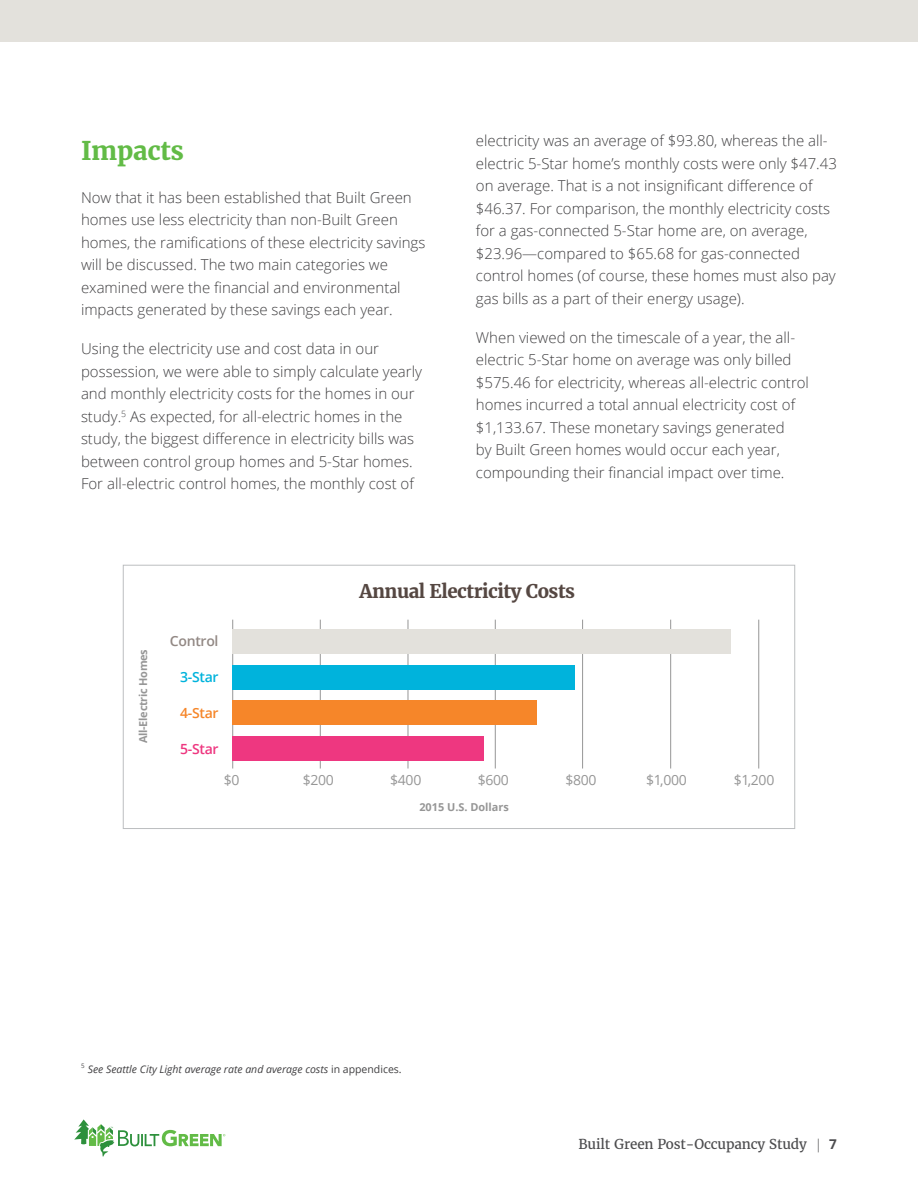
<style>
.page{position:relative;width:918px;height:1188px;background:#fff}
.page>*{position:absolute;margin:0;border:0;box-sizing:border-box;transform-origin:0 0}
.t1{font:700 25.5px "Merriweather";letter-spacing:-.01em;color:#62bb46}
.t2{font:700 18.75px "Merriweather";letter-spacing:-.025em;color:#554742}
.t3{font:300 15px/22.5px "Open Sans";color:#414042}
.t4{font:14.1px "Open Sans";letter-spacing:-.025em;color:#969696}
.t5{font:600 14.1px "Open Sans";letter-spacing:-.02em;color:#928884}
.t6{font:600 14.1px "Open Sans";color:#00b3dc}
.t7{font:600 14.1px "Open Sans";color:#f68629}
.t8{font:600 14.1px "Open Sans";color:#ee3780}
.t9{font:13.5px "Merriweather";letter-spacing:-.01em;color:#4d4d4f}
.t10{font:700 10.95px "Open Sans";letter-spacing:-.025em;color:#969696}
.t11{font:700 10.95px "Open Sans";color:#969696}
.t12{font:italic 10.5px "Open Sans";color:#414042}
.s1{font-style:normal}
.s2{font-family:"Open Sans";font-weight:300}
.s3{font-family:"Open Sans";font-weight:700}
</style>
<div class="page">
<div style="left:0;top:0;width:918px;height:42px;background:#e3e1dc"></div>
<hr style="left:232px;top:620px;width:1px;height:149px;background:#969696">
<hr style="left:320px;top:620px;width:1px;height:149px;background:#969696">
<hr style="left:408px;top:620px;width:1px;height:149px;background:#969696">
<hr style="left:495px;top:620px;width:1px;height:149px;background:#969696">
<hr style="left:582px;top:620px;width:1px;height:149px;background:#969696">
<hr style="left:670px;top:620px;width:1px;height:149px;background:#969696">
<hr style="left:758px;top:620px;width:1px;height:149px;background:#969696">
<div style="left:232px;top:629px;width:499px;height:25px;background:#e3e1dc"></div>
<div style="left:232px;top:665px;width:343px;height:24px;background:#00b3dc"></div>
<div style="left:232px;top:700px;width:305px;height:25px;background:#f68629"></div>
<div style="left:232px;top:736px;width:252px;height:25px;background:#ee3780"></div>
<div style="left:123px;top:565px;width:672px;height:264px;border:1px solid #bcbec0"></div>
<svg style="left:74px;top:1119px;width:151px;height:38px"></svg>
<h1 class="t1" style="left:81px;top:134px;width:105px">Impacts</h1>
<p class="t3" style="left:81px;top:186px;width:346px">Now that it has been established that Built Green homes use less electricity than non-Built Green homes, the ramifications of these electricity savings will be discussed. The two main categories we examined were the financial and environmental impacts generated by these savings each year.</p>
<p class="t3" style="left:81px;top:337px;width:343px">Using the electricity use and cost data in our possession, we were able to simply calculate yearly and monthly electricity costs for the homes in our study.<sup>5</sup> As expected, for all-electric homes in the study, the biggest difference in electricity bills was between control group homes and 5-Star homes.<br>For all-electric control homes, the monthly cost of</p>
<p class="t3" style="left:476px;top:129px;width:363px">electricity was an average of $93.80, whereas the all&shy;electric 5-Star home’s monthly costs were only $47.43 on average. That is a not insignificant difference of $46.37. For comparison, the monthly electricity costs for a gas-connected 5-Star home are, on average, $23.96—compared to $65.68 for gas-connected control homes (of course, these homes must also pay gas bills as a part of their energy usage).</p>
<p class="t3" style="left:476px;top:326px;width:335px">When viewed on the timescale of a year, the all&shy;electric 5-Star home on average was only billed $575.46 for electricity, whereas all-electric control homes incurred a total annual electricity cost of $1,133.67. These monetary savings generated<br>by Built Green homes would occur each year, compounding their financial impact over time.</p>
<p class="t10" style="left:135px;top:743px;width:95px;rotate:-90deg">All-Electric Homes</p>
<p class="t5" style="left:170px;top:631px;width:50px">Control</p>
<p class="t6" style="left:180px;top:667px;width:40px">3-Star</p>
<p class="t7" style="left:180px;top:703px;width:40px">4-Star</p>
<p class="t8" style="left:180px;top:739px;width:40px">5-Star</p>
<p class="t2" style="left:359px;top:578px;width:217px">Annual Electricity Costs</p>
<p class="t4" style="left:224px;top:771px;width:17px">$0</p>
<p class="t4" style="left:303px;top:771px;width:33px">$200</p>
<p class="t4" style="left:390px;top:771px;width:33px">$400</p>
<p class="t4" style="left:478px;top:771px;width:33px">$600</p>
<p class="t4" style="left:566px;top:771px;width:33px">$800</p>
<p class="t4" style="left:646px;top:771px;width:42px">$1,000</p>
<p class="t4" style="left:734px;top:771px;width:42px">$1,200</p>
<p class="t11" style="left:419px;top:799px;width:91px">2015 U.S. Dollars</p>
<p class="t12" style="left:81px;top:1062px;width:322px"><sup>5</sup> See Seattle City Light average rate and average costs <span class="s1">in appendices.</span></p>
<p class="t9" style="left:579px;top:1135px;width:260px">Built Green Post-Occupancy Study <span class="s2">|</span> <span class="s3">7</span></p>
</div>
